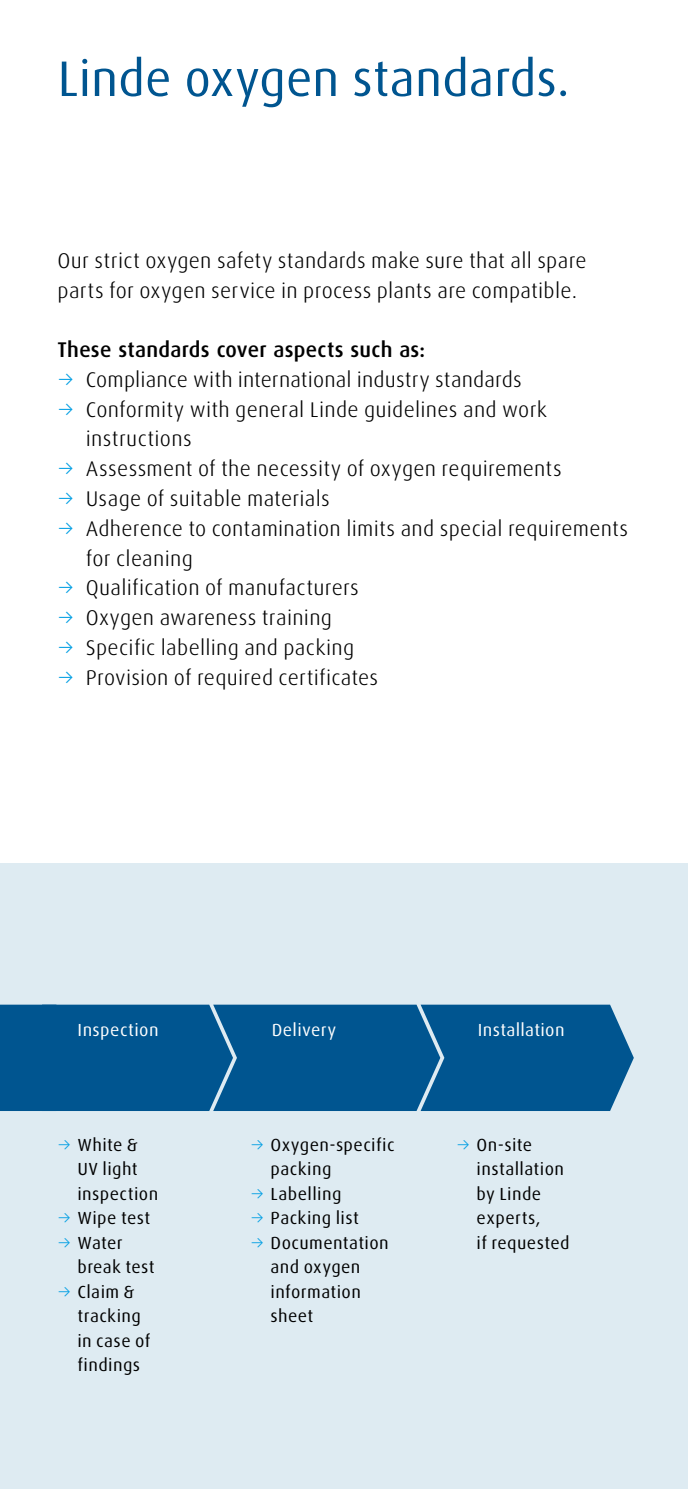
<style>
.page{position:relative;width:688px;height:1489px;background:#fff}
.page>*{position:absolute;margin:0;border:0;box-sizing:border-box;transform-origin:0 0}
.t1{font:50px "Linde Dax Global";letter-spacing:-.005em;color:#005590}
.t2{font:300 21.25px/29.8px "Linde Dax Global";letter-spacing:.01em;color:#000}
.t3{font:500 21.25px "Linde Dax Global";letter-spacing:.015em;color:#000}
.t4{font:17.5px/24.5px "Linde Dax Global";letter-spacing:.02em;color:#000}
.t5{font:17.5px "Linde Dax Global";letter-spacing:.02em;color:#fff}
.s1{color:#009ee3}
.s2{font-weight:300;color:#009ee3}
</style>
<div class="page">
<div style="left:0;top:863px;width:687px;height:625px;background:#deebf2"></div>
<div style="left:0;top:1004px;width:633px;height:106px;background:#005590"></div>
<h1 class="t1" style="left:57px;top:49px;width:513px">Linde oxygen standards.</h1>
<p class="t2" style="left:57px;top:246px;width:530px">Our strict oxygen safety standards make sure that all spare parts for oxygen service in process plants are compatible.</p>
<p class="t3" style="left:57px;top:337px;width:369px">These standards cover aspects such as:</p>
<p class="t2" style="left:57px;top:365px;width:465px"><span class="s1">→</span> Compliance with international industry standards</p>
<p class="t2" style="left:86px;top:394px;width:463px;text-indent:-28px"><span class="s1">→</span> Conformity with general Linde guidelines and work instructions</p>
<p class="t2" style="left:57px;top:454px;width:505px"><span class="s1">→</span> Assessment of the necessity of oxygen requirements</p>
<p class="t2" style="left:57px;top:484px;width:274px"><span class="s1">→</span> Usage of suitable materials</p>
<p class="t2" style="left:86px;top:513px;width:543px;text-indent:-28px"><span class="s1">→</span> Adherence to contamination limits and special requirements for cleaning</p>
<p class="t2" style="left:57px;top:573px;width:303px"><span class="s1">→</span> Qualification of manufacturers</p>
<p class="t2" style="left:57px;top:603px;width:276px"><span class="s1">→</span> Oxygen awareness training</p>
<p class="t2" style="left:57px;top:632px;width:298px"><span class="s1">→</span> Specific labelling and packing</p>
<p class="t2" style="left:57px;top:662px;width:322px"><span class="s1">→</span> Provision of required certificates</p>
<p class="t5" style="left:78px;top:1019px;width:83px">Inspection</p>
<p class="t5" style="left:272px;top:1019px;width:66px">Delivery</p>
<p class="t5" style="left:477px;top:1019px;width:88px">Installation</p>
<p class="t4" style="left:77px;top:1132px;width:82px;text-indent:-20px"><span class="s2">→</span> White &amp;<br>UV light inspection</p>
<p class="t4" style="left:57px;top:1205px;width:94px"><span class="s2">→</span> Wipe test</p>
<p class="t4" style="left:77px;top:1230px;width:79px;text-indent:-20px"><span class="s2">→</span> Water break test</p>
<p class="t4" style="left:77px;top:1279px;width:74px;text-indent:-20px"><span class="s2">→</span> Claim &amp; tracking in case of findings</p>
<p class="t4" style="left:270px;top:1132px;width:125px;text-indent:-20px"><span class="s2">→</span> Oxygen-specific packing</p>
<p class="t4" style="left:250px;top:1181px;width:92px"><span class="s2">→</span> Labelling</p>
<p class="t4" style="left:250px;top:1205px;width:110px"><span class="s2">→</span> Packing list</p>
<p class="t4" style="left:270px;top:1230px;width:120px;text-indent:-20px"><span class="s2">→</span> Documentation and oxygen information sheet</p>
<p class="t4" style="left:476px;top:1132px;width:95px;text-indent:-20px"><span class="s2">→</span> On-site installation by Linde experts,<br>if requested</p>
</div>
